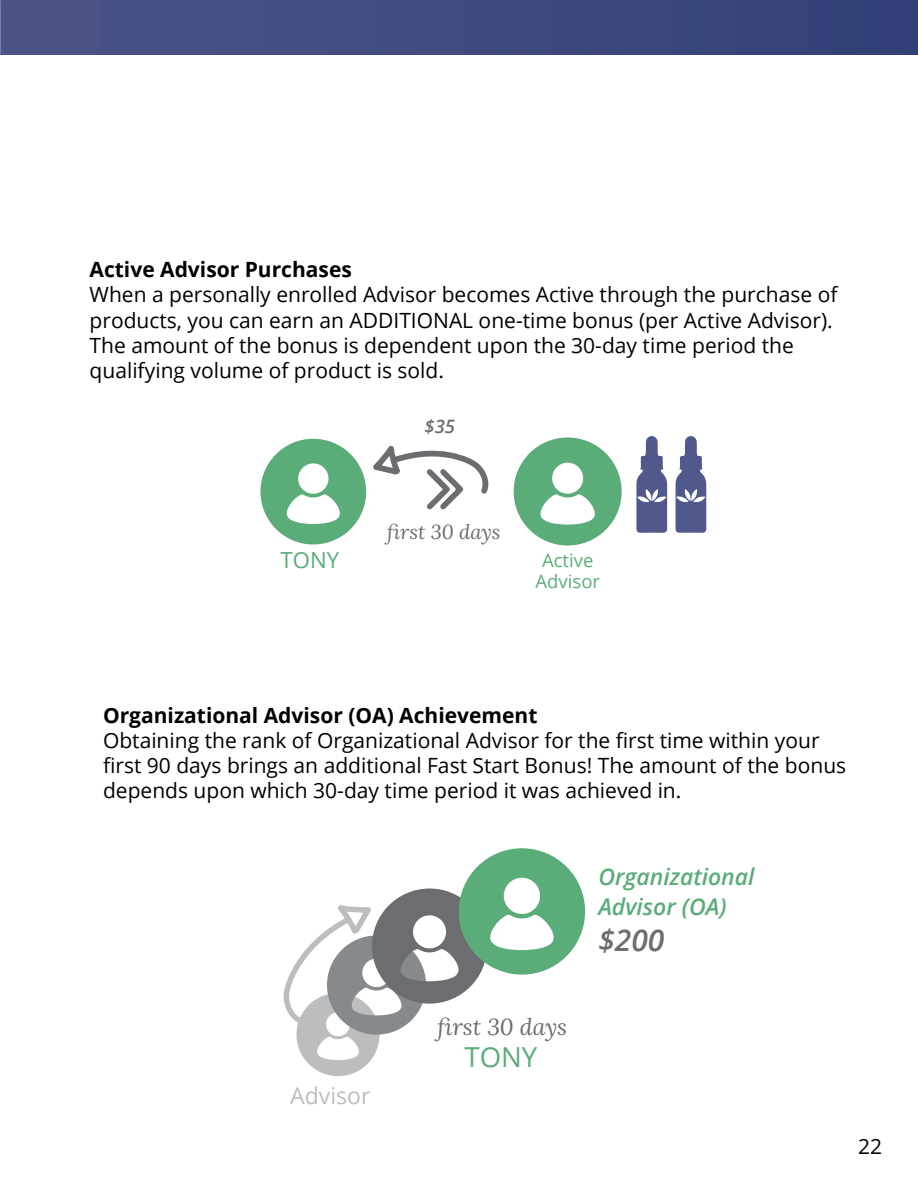
<style>
.page{position:relative;width:918px;height:1188px;background:#fff}
.page>*{position:absolute;margin:0;border:0;box-sizing:border-box;transform-origin:0 0}
.t1{font:italic 600 30px "Open Sans";color:#6c6d70}
.t2{font:27.6px "Open Sans";color:#5aac79}
.t3{font:italic 600 23.1px/29.8px "Open Sans";color:#5aac79}
.t4{font:italic 23.1px "Lora";color:#6c6d70}
.t5{font:23.1px "Open Sans";color:#bbbdbe}
.t6{font:22.2px "Open Sans";color:#5aac79}
.t7{font:21px/25.2px "Open Sans";color:#000001}
.t8{font:700 21px "Open Sans";color:#000001}
.t9{font:italic 20.25px "Lora";color:#6c6d70}
.t10{font:18.45px/21.6px "Open Sans";color:#5aac79;text-align:center}
.t11{font:italic 600 18.45px "Open Sans";color:#6c6d70}
</style>
<div class="page">
<div style="left:0;top:0;width:918px;height:55px;background:linear-gradient(to right,#4d5488,#334077)"></div>
<svg style="left:0;top:0;width:1px;height:55px"></svg>
<svg style="left:514px;top:437px;width:108px;height:109px"></svg>
<svg style="left:636px;top:436px;width:31px;height:97px"></svg>
<svg style="left:676px;top:436px;width:30px;height:97px"></svg>
<svg style="left:260px;top:439px;width:106px;height:105px"></svg>
<svg style="left:373px;top:446px;width:116px;height:64px"></svg>
<svg style="left:283px;top:848px;width:302px;height:228px"></svg>
<p class="t8" style="left:90px;top:255px;width:264px">Active Advisor Purchases</p>
<p class="t7" style="left:90px;top:282px;width:749px">When a personally enrolled Advisor becomes Active through the purchase of products, you can earn an ADDITIONAL one-time bonus (per Active Advisor).<br>The amount of the bonus is dependent upon the 30-day time period the qualifying volume of product is sold.</p>
<p class="t11" style="left:424px;top:414px;width:32px">$35</p>
<p class="t6" style="left:281px;top:545px;width:60px">TONY</p>
<p class="t9" style="left:387px;top:518px;width:115px">first 30 days</p>
<p class="t10" style="left:536px;top:549px;width:66px">Active<br>Advisor</p>
<p class="t8" style="left:103px;top:700px;width:436px">Organizational Advisor (OA) Achievement</p>
<p class="t7" style="left:103px;top:727px;width:745px">Obtaining the rank of Organizational Advisor for the first time within your first 90 days brings an additional Fast Start Bonus! The amount of the bonus depends upon which 30-day time period it was achieved in.</p>
<p class="t5" style="left:290px;top:1079px;width:82px">Advisor</p>
<p class="t4" style="left:438px;top:1011px;width:131px">first 30 days</p>
<h2 class="t2" style="left:464px;top:1038px;width:74px">TONY</h2>
<p class="t3" style="left:598px;top:862px;width:158px">Organizational<br>Advisor (OA)</p>
<h1 class="t1" style="left:598px;top:920px;width:68px">$200</h1>
<p class="t7" style="left:858px;top:1133px;width:26px">22</p>
</div>
